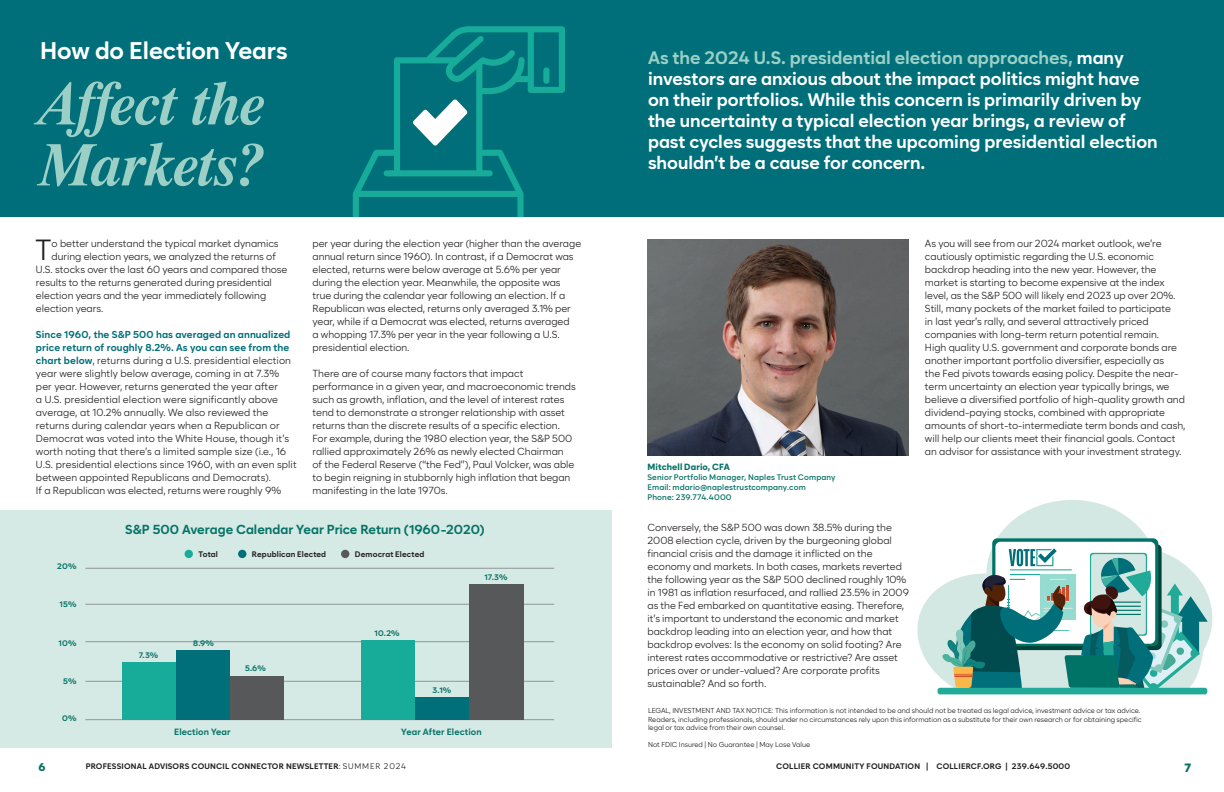
<style>
.page{position:relative;width:1224px;height:792px;background:#fff}
.page>*{position:absolute;margin:0;border:0;box-sizing:border-box;transform-origin:0 0}
.t1{font:italic 700 62px/61px "Tiempo";letter-spacing:-.015em;color:#9cd0c6}
.t2{font:28.4px "Cadiz";color:#231f20}
.t3{font:700 24px "Cadiz";letter-spacing:-.005em;color:#fff}
.t4{font:700 18px/21px "Cadiz";color:#fff}
.t5{font:700 13px "Cadiz";color:#057266}
.t6{font:900 12px "Cadiz";color:#057266}
.t7{font:900 11px "Cadiz";color:#057266}
.t8{font:10px/13px "Cadiz";color:#231f20}
.t9{font:700 9px "Cadiz";letter-spacing:.015em;color:#057266}
.t10{font:800 9px "Cadiz";letter-spacing:.015em;color:#057266}
.t11{font:700 8px "Cadiz";letter-spacing:.025em;color:#231f20}
.t12{font:600 8px "Cadiz";letter-spacing:.015em;color:#057266}
.t13{font:700 8px "Cadiz";letter-spacing:.03em;color:#057266}
.t14{font:7px/8.4px "Cadiz";color:#231f20}
.s1{font-weight:700;color:#006f7a}
.s2{color:#9cd0c6}
.s3{font-weight:400}
</style>
<div class="page">
<div style="left:0;top:510px;width:612px;height:238px;background:#d5e9e5"></div>
<img style="left:648px;top:239px;width:260px;height:217px">
<div style="left:0;top:0;width:1224px;height:217px;background:#006f7a"></div>
<svg style="left:353px;top:26px;width:212px;height:191px"></svg>
<div style="left:543px;top:67px;width:6px;height:17px;background:#16ac99;border-radius:3px"></div>
<hr style="left:85px;top:720px;width:469px;height:1px;background:#939598">
<hr style="left:85px;top:681px;width:469px;height:1px;background:#939598">
<hr style="left:85px;top:642px;width:469px;height:1px;background:#939598">
<hr style="left:85px;top:604px;width:469px;height:1px;background:#939598">
<hr style="left:85px;top:568px;width:469px;height:1px;background:#939598">
<div style="left:185px;top:550px;width:8px;height:8px;background:#16ac99;border-radius:50%"></div>
<div style="left:238px;top:550px;width:8px;height:8px;background:#006f7a;border-radius:50%"></div>
<div style="left:341px;top:550px;width:8px;height:8px;background:#57585a;border-radius:50%"></div>
<div style="left:122px;top:662px;width:54px;height:58px;background:#16ac99"></div>
<div style="left:176px;top:650px;width:54px;height:70px;background:#006f7a"></div>
<div style="left:230px;top:676px;width:54px;height:44px;background:#57585a"></div>
<div style="left:361px;top:640px;width:54px;height:80px;background:#16ac99"></div>
<div style="left:415px;top:698px;width:54px;height:22px;background:#006f7a"></div>
<div style="left:469px;top:585px;width:54px;height:135px;background:#57585a"></div>
<svg style="left:917px;top:500px;width:295px;height:191px"></svg>
<div style="left:992px;top:538px;width:166px;height:108px;background:linear-gradient(to right,#007164,#06766a);border-radius:5px"></div>
<div style="left:995px;top:542px;width:160px;height:102px;background:#fff;border-radius:5px"></div>
<div style="left:938px;top:688px;width:269px;height:6px;background:#20aa97;border-radius:2px"></div>
<svg style="left:941px;top:548px;width:267px;height:144px"></svg>
<p class="t3" style="left:40px;top:36px;width:249px">How do Election Years</p>
<p class="t1" style="left:40px;top:72px;width:228px">Affect the<br>Markets?</p>
<p class="t2" style="left:35px;top:233px;width:18px">T</p>
<p class="t8" style="left:52px;top:237px;width:229px">o better understand the typical market dynamics</p>
<p class="t8" style="left:52px;top:250px;width:226px">during election years, we analyzed the returns of</p>
<p class="t8" style="left:36px;top:263px;width:253px">U.S. stocks over the last 60 years and compared those</p>
<p class="t8" style="left:36px;top:276px;width:237px">results to the returns generated during presidential</p>
<p class="t8" style="left:36px;top:289px;width:232px">election years and the year immediately following</p>
<p class="t8" style="left:36px;top:302px;width:69px">election years.</p>
<p class="t8" style="left:36px;top:328px;width:262px"><span class="s1">Since 1960, the S&amp;P 500 has averaged an annualized price return of roughly 8.2%. As you can see from the chart below</span>, returns during a U.S. presidential election year were slightly below average, coming in at 7.3% per year. However, returns generated the year after<br>a U.S. presidential election were significantly above average, at 10.2% annually. We also reviewed the returns during calendar years when a Republican or Democrat was voted into the White House, though it’s worth noting that there’s a limited sample size (i.e., 16<br>U.S. presidential elections since 1960, with an even split between appointed Republicans and Democrats).</p>
<p class="t8" style="left:36px;top:484px;width:247px">If a Republican was elected, returns were roughly 9%</p>
<p class="t8" style="left:313px;top:237px;width:270px">per year during the election year (higher than the average annual return since 1960). In contrast, if a Democrat was elected, returns were below average at 5.6% per year during the election year. Meanwhile, the opposite was true during the calendar year following an election. If a Republican was elected, returns only averaged 3.1% per year, while if a Democrat was elected, returns averaged<br>a whopping 17.3% per year in the year following a U.S. presidential election.</p>
<p class="t8" style="left:313px;top:367px;width:265px">There are of course many factors that impact performance in a given year, and macroeconomic trends such as growth, inflation, and the level of interest rates tend to demonstrate a stronger relationship with asset returns than the discrete results of a specific election.<br>For example, during the 1980 election year, the S&amp;P 500 rallied approximately 26% as newly elected Chairman of the Federal Reserve (“the Fed”), Paul Volcker, was able to begin reigning in stubbornly high inflation that began manifesting in the late 1970s.</p>
<p class="t13" style="left:57px;top:561px;width:21px">20%</p>
<p class="t13" style="left:60px;top:599px;width:18px">15%</p>
<p class="t13" style="left:59px;top:638px;width:19px">10%</p>
<p class="t13" style="left:63px;top:676px;width:15px">5%</p>
<p class="t13" style="left:62px;top:714px;width:16px">0%</p>
<p class="t5" style="left:125px;top:522px;width:361px">S&amp;P 500 Average Calendar Year Price Return (1960-2020)</p>
<p class="t11" style="left:198px;top:550px;width:21px">Total</p>
<p class="t11" style="left:252px;top:550px;width:76px">Republican Elected</p>
<p class="t11" style="left:355px;top:550px;width:71px">Democrat Elected</p>
<p class="t13" style="left:484px;top:573px;width:25px">17.3%</p>
<p class="t13" style="left:139px;top:651px;width:21px">7.3%</p>
<p class="t13" style="left:193px;top:639px;width:22px">8.9%</p>
<p class="t13" style="left:245px;top:664px;width:22px">5.6%</p>
<p class="t13" style="left:375px;top:629px;width:27px">10.2%</p>
<p class="t13" style="left:433px;top:685px;width:20px">3.1%</p>
<p class="t9" style="left:174px;top:726px;width:58px">Election Year</p>
<p class="t9" style="left:401px;top:726px;width:82px">Year After Election</p>
<p class="t4" style="left:648px;top:47px;width:511px"><span class="s2">As the 2024 U.S. presidential election approaches,</span> many investors are anxious about the impact politics might have on their portfolios. While this concern is primarily driven by the uncertainty a typical election year brings, a review of past cycles suggests that the upcoming presidential election shouldn’t be a cause for concern.</p>
<p class="t10" style="left:648px;top:461px;width:84px">Mitchell Dario, CFA</p>
<p class="t12" style="left:648px;top:472px;width:190px">Senior Portfolio Manager, Naples Trust Company</p>
<p class="t12" style="left:648px;top:482px;width:160px">Email: mdario@naplestrustcompany.com</p>
<p class="t12" style="left:648px;top:492px;width:86px">Phone: 239.774.4000</p>
<p class="t8" style="left:647px;top:521px;width:263px">Conversely, the S&amp;P 500 was down 38.5% during the 2008 election cycle, driven by the burgeoning global financial crisis and the damage it inflicted on the economy and markets. In both cases, markets reverted the following year as the S&amp;P 500 declined roughly 10% in 1981 as inflation resurfaced, and rallied 23.5% in 2009 as the Fed embarked on quantitative easing. Therefore, it’s important to understand the economic and market backdrop leading into an election year, and how that backdrop evolves: Is the economy on solid footing? Are interest rates accommodative or restrictive? Are asset prices over or under-valued? Are corporate profits sustainable? And so forth.</p>
<p class="t8" style="left:925px;top:237px;width:262px">As you will see from our 2024 market outlook, we’re cautiously optimistic regarding the U.S. economic backdrop heading into the new year. However, the market is starting to become expensive at the index level, as the S&amp;P 500 will likely end 2023 up over 20%.<br>Still, many pockets of the market failed to participate<br>in last year’s rally, and several attractively priced companies with long-term return potential remain.<br>High quality U.S. government and corporate bonds are another important portfolio diversifier, especially as<br>the Fed pivots towards easing policy. Despite the near&shy;term uncertainty an election year typically brings, we believe a diversified portfolio of high-quality growth and dividend-paying stocks, combined with appropriate amounts of short-to-intermediate term bonds and cash, will help our clients meet their financial goals. Contact an advisor for assistance with your investment strategy.</p>
<p class="t14" style="left:648px;top:707px;width:495px">LEGAL, INVESTMENT AND TAX NOTICE: This information is not intended to be and should not be treated as legal advice, investment advice or tax advice.<br>Readers, including professionals, should under no circumstances rely upon this information as a substitute for their own research or for obtaining specific legal or tax advice from their own counsel.</p>
<p class="t14" style="left:648px;top:740px;width:164px">Not FDIC Insured | No Guarantee | May Lose Value</p>
<p class="t7" style="left:39px;top:760px;width:9px">6</p>
<p class="t11" style="left:86px;top:761px;width:322px">PROFESSIONAL ADVISORS COUNCIL CONNECTOR NEWSLETTER<span class="s3">: SUMMER 2024</span></p>
<p class="t11" style="left:776px;top:761px;width:296px">COLLIER COMMUNITY FOUNDATION | COLLIERCF.ORG | 239.649.5000</p>
<p class="t6" style="left:1185px;top:760px;width:8px">7</p>
</div>
